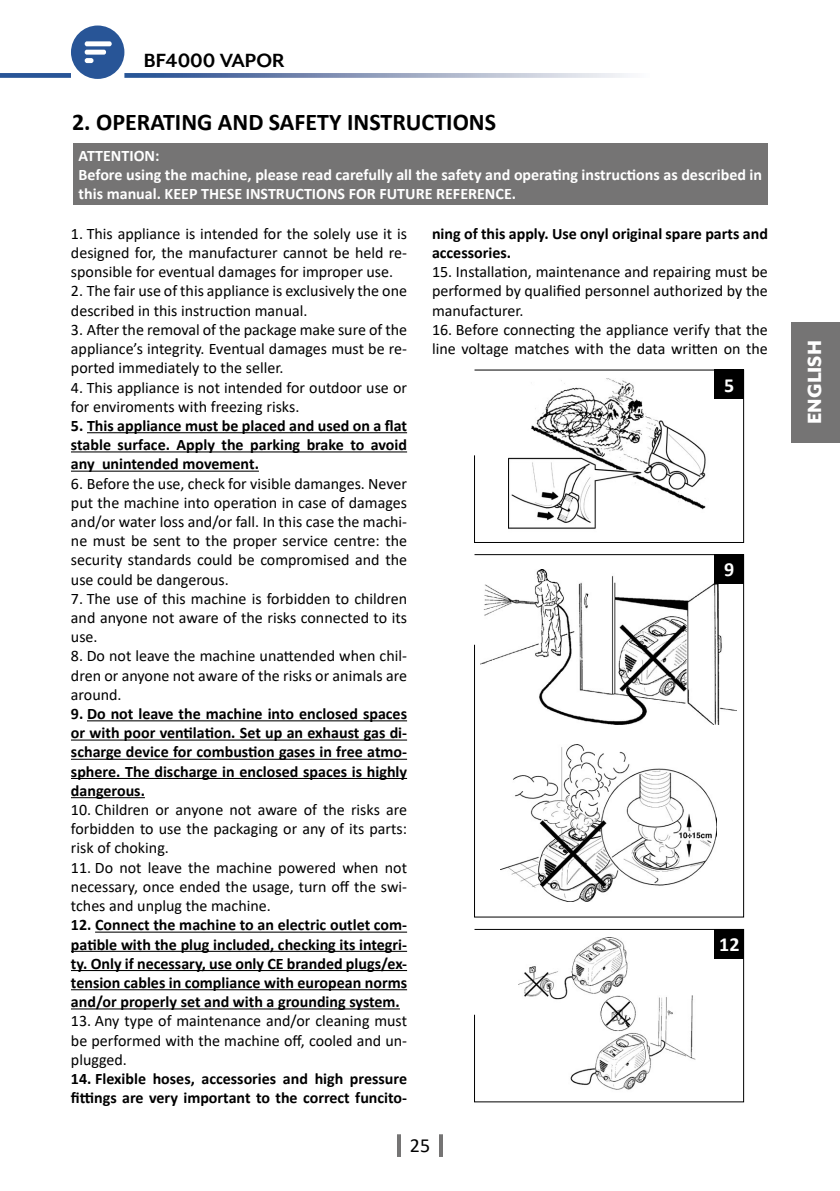
<style>
.page{position:relative;width:840px;height:1191px;background:#fff}
.page>*{position:absolute;margin:0;border:0;box-sizing:border-box;transform-origin:0 0}
.t1{font:700 24px "Calibri";color:#000}
.t2{font:700 22px "Mr Eaves XL Mod OT";color:#000}
.t3{font:800 22px "Mr Eaves XL Mod OT";color:#fff}
.t4{font:700 20px "Calibri";color:#fff}
.t5{font:20px "Calibri";color:#000}
.t6{font:16px/19.2px "Calibri";color:#000;text-align:justify}
.t7{font:700 16px/19.2px "Calibri";color:#000;text-align:justify}
.t8{font:700 16px/19.2px "Calibri";color:#fff}
</style>
<div class="page">
<svg style="left:71px;top:26px;width:53px;height:53px"></svg>
<svg style="left:124px;top:73px;width:504px;height:5px;background:#92a2c1"></svg>
<div style="left:0;top:73px;width:71px;height:5px;background:#285597"></div>
<hr style="left:397px;top:1134px;width:4px;height:23px;background:#757474">
<hr style="left:439px;top:1134px;width:4px;height:23px;background:#757474">
<svg style="left:474px;top:554px;width:270px;height:364px"></svg>
<svg style="left:474px;top:928px;width:270px;height:174px"></svg>
<svg style="left:474px;top:369px;width:270px;height:174px"></svg>
<img style="left:500px;top:745px;width:216px;height:156px">
<img style="left:480px;top:569px;width:256px;height:155px">
<img style="left:518px;top:937px;width:180px;height:157px">
<img style="left:508px;top:378px;width:201px;height:157px">
<div style="left:714px;top:554px;width:29px;height:29px;background:#000"></div>
<div style="left:714px;top:929px;width:29px;height:29px;background:#000"></div>
<div style="left:714px;top:369px;width:29px;height:30px;background:#000"></div>
<div style="left:791px;top:322px;width:48px;height:120px;background:#757474"></div>
<hr style="left:87px;top:432px;width:320px;height:1px;background:#000">
<hr style="left:71px;top:451px;width:336px;height:1px;background:#000">
<hr style="left:71px;top:470px;width:188px;height:2px;background:#000">
<hr style="left:87px;top:720px;width:320px;height:1px;background:#000">
<hr style="left:71px;top:739px;width:336px;height:1px;background:#000">
<hr style="left:71px;top:758px;width:336px;height:2px;background:#000">
<hr style="left:71px;top:778px;width:336px;height:1px;background:#000">
<hr style="left:71px;top:797px;width:74px;height:1px;background:#000">
<hr style="left:95px;top:931px;width:312px;height:1px;background:#000">
<hr style="left:71px;top:950px;width:336px;height:2px;background:#000">
<hr style="left:71px;top:970px;width:336px;height:1px;background:#000">
<hr style="left:71px;top:989px;width:336px;height:1px;background:#000">
<hr style="left:71px;top:1008px;width:329px;height:1px;background:#000">
<div style="left:73px;top:143px;width:694px;height:62px;background:#757474"></div>
<h2 class="t2" style="left:144px;top:49px;width:142px">BF4000 VAPOR</h2>
<h1 class="t1" style="left:72px;top:105px;width:425px">2. OPERATING AND SAFETY INSTRUCTIONS</h1>
<p class="t8" style="left:79px;top:146px;width:684px">ATTENTION:<br>Before using the machine, please read carefully all the safety and operating instructions as described in this manual. KEEP THESE INSTRUCTIONS FOR FUTURE REFERENCE.</p>
<p class="t7" style="left:432px;top:224px;width:337px">ning of this apply. Use onyl original spare parts and accessories.</p>
<p class="t6" style="left:432px;top:262px;width:337px">15. Installation, maintenance and repairing must be performed by qualified personnel authorized by the manufacturer.</p>
<p class="t6" style="left:432px;top:319px;width:337px">16. Before connecting the appliance verify that the line voltage matches with the data written on the</p>
<p class="t6" style="left:71px;top:223px;width:337px">1. This appliance is intended for the solely use it is designed for, the manufacturer cannot be held re&shy;sponsible for eventual damages for improper use.</p>
<p class="t6" style="left:71px;top:281px;width:337px">2. The fair use of this appliance is exclusively the one described in this instruction manual.</p>
<p class="t6" style="left:71px;top:319px;width:337px">3. After the removal of the package make sure of the appliance’s integrity. Eventual damages must be re&shy;ported immediately to the seller.</p>
<p class="t6" style="left:71px;top:377px;width:337px">4. This appliance is not intended for outdoor use or for enviroments with freezing risks.</p>
<p class="t7" style="left:71px;top:416px;width:337px">5. This appliance must be placed and used on a flat stable surface. Apply the parking brake to avoid any unintended movement.</p>
<p class="t6" style="left:71px;top:473px;width:337px">6. Before the use, check for visible damanges. Never put the machine into operation in case of damages and/or water loss and/or fall. In this case the machi&shy;ne must be sent to the proper service centre: the security standards could be compromised and the use could be dangerous.</p>
<p class="t6" style="left:71px;top:588px;width:337px">7. The use of this machine is forbidden to children and anyone not aware of the risks connected to its use.</p>
<p class="t6" style="left:71px;top:646px;width:337px">8. Do not leave the machine unattended when chil&shy;dren or anyone not aware of the risks or animals are around.</p>
<p class="t7" style="left:71px;top:704px;width:337px">9. Do not leave the machine into enclosed spaces or with poor ventilation. Set up an exhaust gas di&shy;scharge device for combustion gases in free atmo&shy;sphere. The discharge in enclosed spaces is highly dangerous.</p>
<p class="t6" style="left:71px;top:799px;width:337px">10. Children or anyone not aware of the risks are forbidden to use the packaging or any of its parts: risk of choking.</p>
<p class="t6" style="left:71px;top:857px;width:337px">11. Do not leave the machine powered when not necessary, once ended the usage, turn off the swi&shy;tches and unplug the machine.</p>
<p class="t7" style="left:71px;top:915px;width:337px">12. Connect the machine to an electric outlet com&shy;patible with the plug included, checking its integri&shy;ty. Only if necessary, use only CE branded plugs/ex&shy;tension cables in compliance with european norms and/or properly set and with a grounding system.</p>
<p class="t6" style="left:71px;top:1011px;width:337px">13. Any type of maintenance and/or cleaning must be performed with the machine off, cooled and un&shy;plugged.</p>
<p class="t7" style="left:71px;top:1068px;width:337px">14. Flexible hoses, accessories and high pressure fittings are very important to the correct funcito-</p>
<p class="t4" style="left:723px;top:371px;width:12px">5</p>
<p class="t4" style="left:723px;top:555px;width:12px">9</p>
<p class="t4" style="left:718px;top:930px;width:22px">12</p>
<p class="t5" style="left:409px;top:1131px;width:22px">25</p>
<h2 class="t3" style="left:803px;top:424px;width:85px;rotate:-90deg">ENGLISH</h2>
</div>
